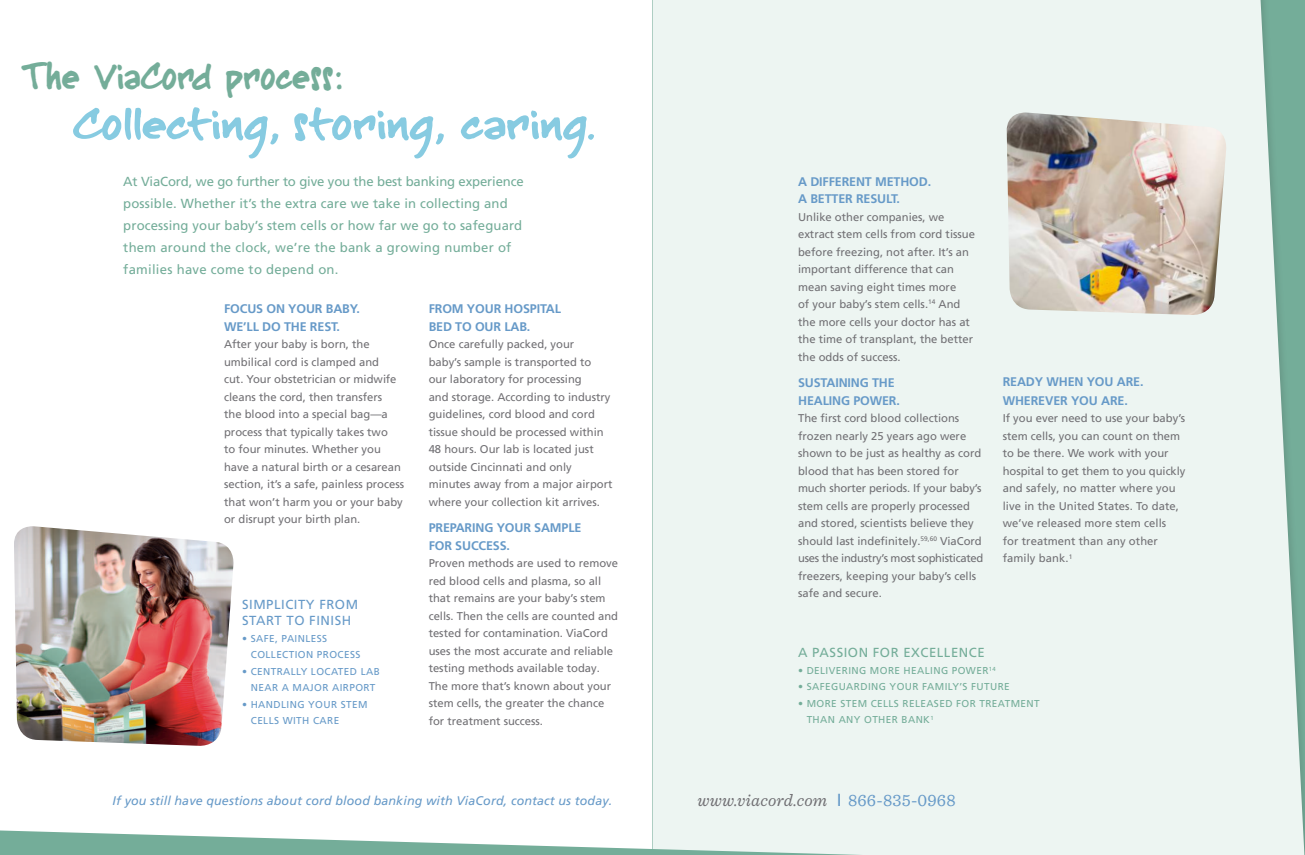
<style>
.page{position:relative;width:1305px;height:855px;background:#fff}
.page>*{position:absolute;margin:0;border:0;box-sizing:border-box;transform-origin:0 0}
.t1{font:43.75px "Buffalo Stance";letter-spacing:.005em;color:#87cbe1;scale:1.18 1}
.t2{font:37.5px "Buffalo Stance";color:#74ad99}
.t3{font:italic 17.5px "Sentinel";letter-spacing:.01em;color:#717074}
.t4{font:13.12px/21.9px "Frutiger LT Com";letter-spacing:.01em;color:#74ad99}
.t5{font:13.12px/16.5px "Frutiger LT Com";letter-spacing:.04em;color:#679ac8}
.t6{font:13.12px "Frutiger LT Com";letter-spacing:.04em;color:#74ad99}
.t7{font:700 12.5px/17.5px "Frutiger LT Com";letter-spacing:-.01em;color:#679ac8}
.t8{font:italic 12.5px "Frutiger LT Com";letter-spacing:.01em;color:#679ac8}
.t9{font:11.25px/17.5px "Frutiger LT Com";color:#717074}
.t10{font:10px/16.5px "Frutiger LT Com";letter-spacing:.04em;color:#74ad99}
.t11{font:10px/16.5px "Frutiger LT Com";letter-spacing:.04em;color:#679ac8}
.s1{font-family:"Frutiger LT Com";font-style:normal;color:#679ac8}
.s2{font-style:normal;color:#679ac8}
</style>
<div class="page">
<div style="left:652px;top:0;width:652px;height:855px;background:#edf5f2"></div>
<img style="left:1006px;top:112px;width:222px;height:204px">
<img style="left:14px;top:526px;width:220px;height:220px">
<svg style="left:0;top:830px;width:863px;height:25px"></svg>
<h2 class="t2" style="left:22px;top:45px;width:322px">The ViaCord process:</h2>
<h1 class="t1" style="left:72px;top:88px;width:446px">Collecting, storing, caring.</h1>
<p class="t4" style="left:123px;top:171px;width:402px">At ViaCord, we go further to give you the best banking experience possible. Whether it’s the extra care we take in collecting and processing your baby’s stem cells or how far we go to safeguard them around the clock, we’re the bank a growing number of families have come to depend on.</p>
<p class="t7" style="left:224px;top:300px;width:137px">FOCUS ON YOUR BABY.<br>WE’LL DO THE REST.</p>
<p class="t9" style="left:224px;top:336px;width:182px">After your baby is born, the umbilical cord is clamped and<br>cut. Your obstetrician or midwife cleans the cord, then transfers<br>the blood into a special bag—a process that typically takes two<br>to four minutes. Whether you have a natural birth or a cesarean section, it’s a safe, painless process that won’t harm you or your baby or disrupt your birth plan.</p>
<p class="t5" style="left:242px;top:596px;width:118px">SIMPLICITY FROM<br>START TO FINISH</p>
<p class="t11" style="left:251px;top:630px;width:111px;text-indent:-9px">• SAFE, PAINLESS<br>COLLECTION PROCESS</p>
<p class="t11" style="left:242px;top:663px;width:139px;text-align:center">• CENTRALLY LOCATED LAB<br>NEAR A MAJOR AIRPORT</p>
<p class="t11" style="left:251px;top:696px;width:118px;text-indent:-9px">• HANDLING YOUR STEM<br>CELLS WITH CARE</p>
<p class="t7" style="left:429px;top:300px;width:134px">FROM YOUR HOSPITAL<br>BED TO OUR LAB.</p>
<p class="t9" style="left:429px;top:336px;width:185px">Once carefully packed, your<br>baby’s sample is transported to<br>our laboratory for processing<br>and storage. According to industry guidelines, cord blood and cord tissue should be processed within<br>48 hours. Our lab is located just outside Cincinnati and only minutes away from a major airport where your collection kit arrives.</p>
<p class="t7" style="left:429px;top:519px;width:154px">PREPARING YOUR SAMPLE<br>FOR SUCCESS.</p>
<p class="t9" style="left:429px;top:555px;width:191px">Proven methods are used to remove red blood cells and plasma, so all that remains are your baby’s stem cells. Then the cells are counted and tested for contamination. ViaCord uses the most accurate and reliable testing methods available today.<br>The more that’s known about your stem cells, the greater the chance for treatment success.</p>
<p class="t7" style="left:798px;top:173px;width:135px">A DIFFERENT METHOD.<br>A BETTER RESULT.</p>
<p class="t9" style="left:798px;top:208px;width:178px">Unlike other companies, we extract stem cells from cord tissue before freezing, not after. It’s an important difference that can mean saving eight times more<br>of your baby’s stem cells.<sup>14</sup> And the more cells your doctor has at the time of transplant, the better the odds of success.</p>
<p class="t7" style="left:798px;top:374px;width:103px">SUSTAINING THE<br>HEALING POWER.</p>
<p class="t9" style="left:798px;top:410px;width:187px">The first cord blood collections frozen nearly 25 years ago were shown to be just as healthy as cord blood that has been stored for much shorter periods. If your baby’s stem cells are properly processed and stored, scientists believe they should last indefinitely.<sup>59,60</sup> ViaCord uses the industry’s most sophisticated freezers, keeping your baby’s cells safe and secure.</p>
<p class="t7" style="left:1003px;top:373px;width:142px;line-height:18.8px">READY WHEN YOU ARE.<br>WHEREVER YOU ARE.</p>
<p class="t9" style="left:1003px;top:410px;width:184px">If you ever need to use your baby’s stem cells, you can count on them to be there. We work with your hospital to get them to you quickly and safely, no matter where you live in the United States. To date, we’ve released more stem cells<br>for treatment than any other family bank.<sup>1</sup></p>
<p class="t6" style="left:798px;top:645px;width:188px">A PASSION FOR EXCELLENCE</p>
<p class="t10" style="left:798px;top:662px;width:199px">• DELIVERING MORE HEALING POWER<sup>14</sup></p>
<p class="t10" style="left:798px;top:679px;width:213px">• SAFEGUARDING YOUR FAMILY’S FUTURE</p>
<p class="t10" style="left:807px;top:695px;width:234px;text-indent:-9px">• MORE STEM CELLS RELEASED FOR TREATMENT<br>THAN ANY OTHER BANK<sup>1</sup></p>
<p class="t8" style="left:112px;top:794px;width:501px">If you still have questions about cord blood banking with ViaCord, contact us today.</p>
<h3 class="t3" style="left:698px;top:787px;width:260px">www.viacord.com <span class="s1">I</span> <span class="s2">866-835-0968</span></h3>
</div>
